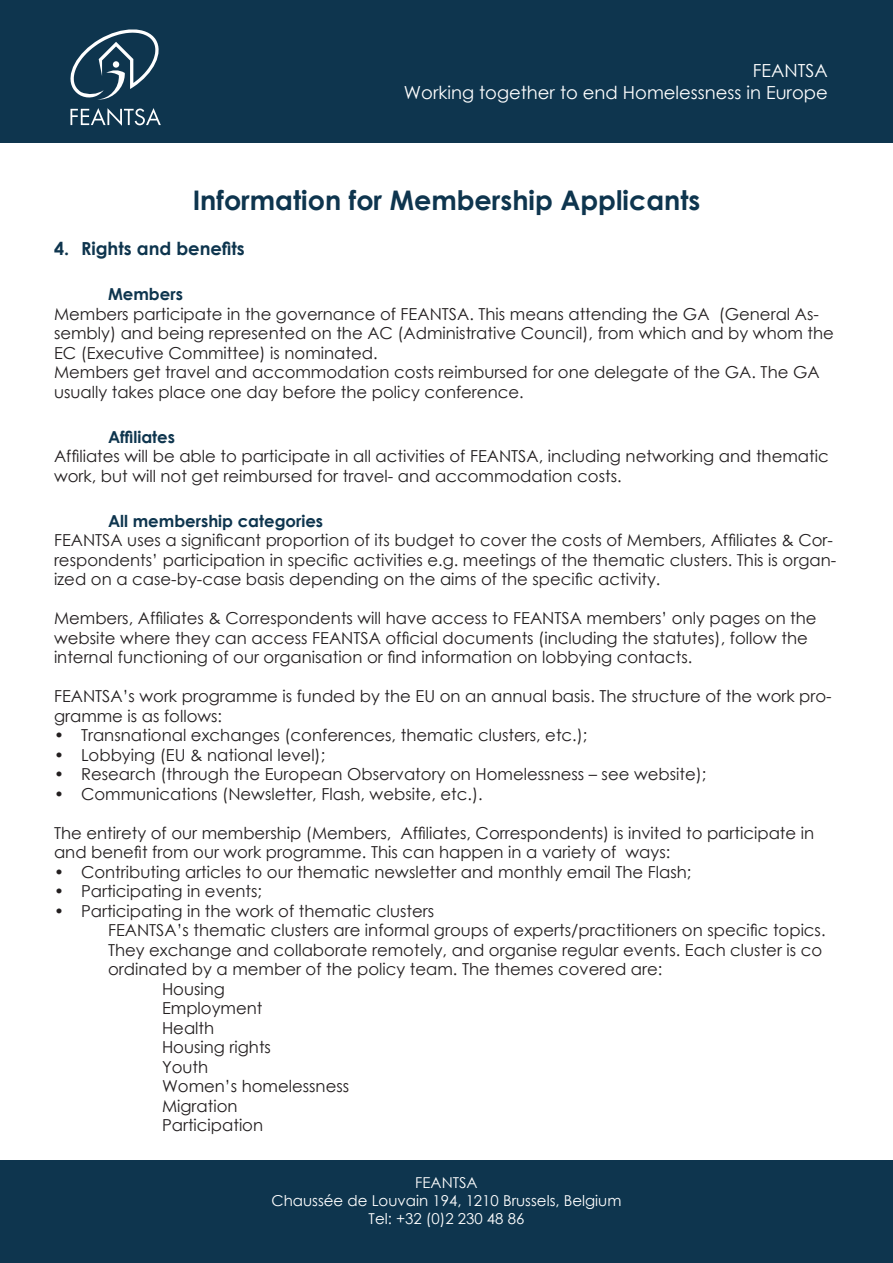
<style>
.page{position:relative;width:893px;height:1263px;background:#fff}
.page>*{position:absolute;margin:0;border:0;box-sizing:border-box;transform-origin:0 0}
.t1{font:700 27px "Century Gothic";color:#0e354e}
.t2{font:18px "Century Gothic";color:#fff}
.t3{font:700 18px "Century Gothic";color:#0e354e}
.t4{font:16.5px/19.5px "Century Gothic";color:#231f20}
.t5{font:700 16.5px "Century Gothic";color:#0e354e}
.t6{font:15px "Century Gothic";color:#fff}
</style>
<div class="page">
<div style="left:0;top:0;width:893px;height:142px;background:#0e354e"></div>
<svg style="left:70px;top:108px;width:91px;height:18px"></svg>
<svg style="left:70px;top:29px;width:89px;height:71px"></svg>
<div style="left:0;top:1161px;width:893px;height:102px;background:#0e354e"></div>
<p class="t2" style="left:753px;top:58px;width:76px">FEANTSA</p>
<p class="t2" style="left:404px;top:80px;width:425px">Working together to end Homelessness in Europe</p>
<p class="t1" style="left:193px;top:180px;width:509px">Information for Membership Applicants</p>
<p class="t3" style="left:54px;top:235px;width:192px">4. Rights and benefits</p>
<p class="t5" style="left:108px;top:281px;width:76px">Members</p>
<p class="t4" style="left:54px;top:304px;width:781px">Members participate in the governance of FEANTSA. This means attending the GA (General As&shy;sembly) and being represented on the AC (Administrative Council), from which and by whom the<br>EC (Executive Committee) is nominated.</p>
<p class="t4" style="left:54px;top:362px;width:767px">Members get travel and accommodation costs reimbursed for one delegate of the GA. The GA usually takes place one day before the policy conference.</p>
<p class="t5" style="left:108px;top:424px;width:68px">Affiliates</p>
<p class="t4" style="left:54px;top:446px;width:776px">Affiliates will be able to participate in all activities of FEANTSA, including networking and thematic work, but will not get reimbursed for travel- and accommodation costs.</p>
<p class="t5" style="left:108px;top:508px;width:217px">All membership categories</p>
<p class="t4" style="left:54px;top:530px;width:784px">FEANTSA uses a significant proportion of its budget to cover the costs of Members, Affiliates &amp; Cor&shy;respondents’ participation in specific activities e.g. meetings of the thematic clusters. This is organ&shy;ized on a case-by-case basis depending on the aims of the specific activity.</p>
<p class="t4" style="left:54px;top:608px;width:764px">Members, Affiliates &amp; Correspondents will have access to FEANTSA members’ only pages on the website where they can access FEANTSA official documents (including the statutes), follow the internal functioning of our organisation or find information on lobbying contacts.</p>
<p class="t4" style="left:54px;top:686px;width:779px">FEANTSA’s work programme is funded by the EU on an annual basis. The structure of the work pro&shy;gramme is as follows:</p>
<p class="t4" style="left:54px;top:725px;width:535px">• Transnational exchanges (conferences, thematic clusters, etc.);</p>
<p class="t4" style="left:54px;top:745px;width:273px">• Lobbying (EU &amp; national level);</p>
<p class="t4" style="left:54px;top:764px;width:654px">• Research (through the European Observatory on Homelessness – see website);</p>
<p class="t4" style="left:54px;top:784px;width:430px">• Communications (Newsletter, Flash, website, etc.).</p>
<p class="t4" style="left:54px;top:823px;width:762px">The entirety of our membership (Members, Affiliates, Correspondents) is invited to participate in and benefit from our work programme. This can happen in a variety of ways:</p>
<p class="t4" style="left:54px;top:862px;width:639px">• Contributing articles to our thematic newsletter and monthly email The Flash;</p>
<p class="t4" style="left:54px;top:881px;width:210px">• Participating in events;</p>
<p class="t4" style="left:54px;top:901px;width:382px">• Participating in the work of thematic clusters</p>
<p class="t4" style="left:108px;top:920px;width:719px">FEANTSA’s thematic clusters are informal groups of experts/practitioners on specific topics.<br>They exchange and collaborate remotely, and organise regular events. Each cluster is co ordinated by a member of the policy team. The themes covered are:</p>
<p class="t4" style="left:162px;top:979px;width:64px">Housing</p>
<p class="t4" style="left:162px;top:998px;width:102px">Employment</p>
<p class="t4" style="left:162px;top:1018px;width:54px">Health</p>
<p class="t4" style="left:162px;top:1037px;width:110px">Housing rights</p>
<p class="t4" style="left:162px;top:1057px;width:48px">Youth</p>
<p class="t4" style="left:162px;top:1076px;width:189px">Women’s homelessness</p>
<p class="t4" style="left:162px;top:1096px;width:77px">Migration</p>
<p class="t4" style="left:162px;top:1115px;width:103px">Participation</p>
<p class="t6" style="left:415px;top:1172px;width:64px">FEANTSA</p>
<p class="t6" style="left:271px;top:1190px;width:351px">Chaussée de Louvain 194, 1210 Brussels, Belgium</p>
<p class="t6" style="left:369px;top:1208px;width:157px">Tel: +32 (0)2 230 48 86</p>
</div>
